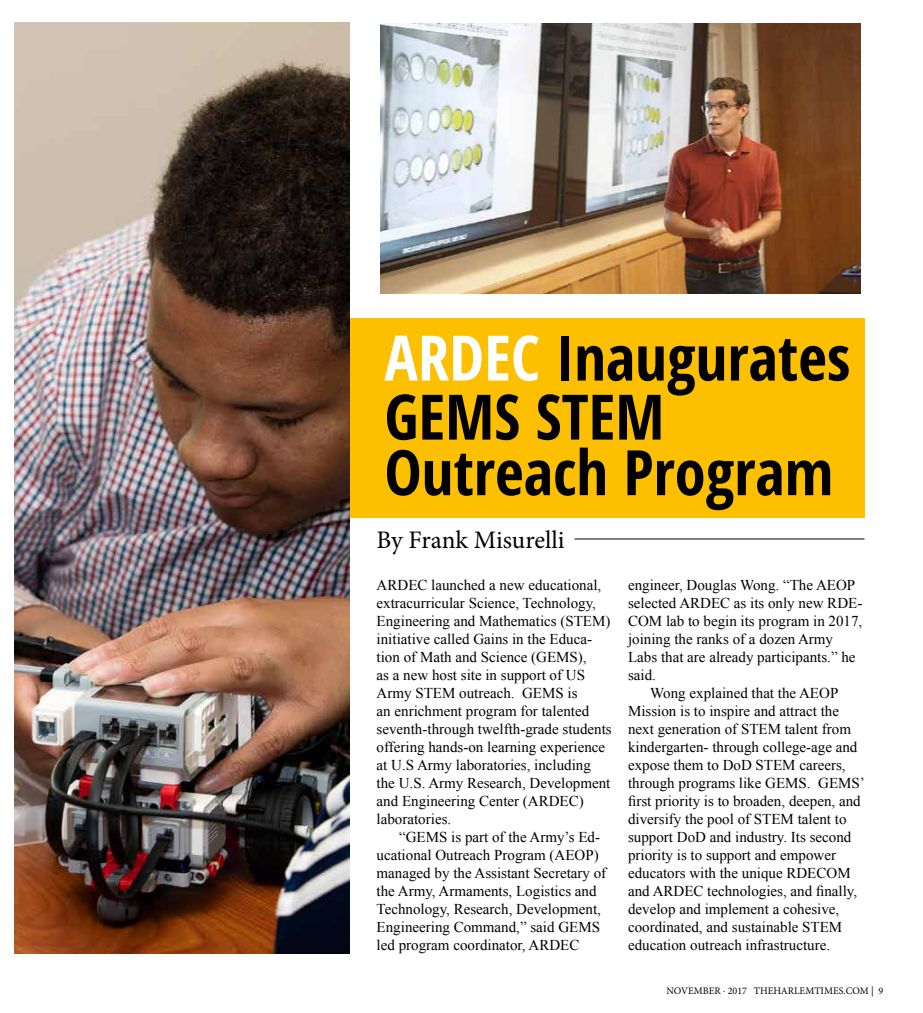
<style>
.page{position:relative;width:923px;height:1013px;background:#fff}
.page>*{position:absolute;margin:0;border:0;box-sizing:border-box;transform-origin:0 0}
.t1{font:700 condensed 62.62px/57.2px "Open Sans";color:#000}
.t2{font:25.25px "Minion Pro";letter-spacing:-.005em;color:#000}
.t3{font:15px/18px "Times New Roman";color:#000}
.t4{font:10.12px "Minion Pro";color:#000}
.s1{color:#fff}
</style>
<div class="page">
<div style="left:14px;top:318px;width:850px;height:200px;background:#fdc000"></div>
<img style="left:14px;top:23px;width:335px;height:930px">
<img style="left:380px;top:24px;width:480px;height:269px">
<hr style="left:574px;top:538px;width:290px;height:1px;background:#000">
<h1 class="t1" style="left:384px;top:328px;width:467px"><span class="s1">ARDEC</span> Inaugurates<br>GEMS STEM<br>Outreach Program</h1>
<h2 class="t2" style="left:376px;top:523px;width:189px">By Frank Misurelli</h2>
<p class="t3" style="left:376px;top:575px;width:236px">ARDEC launched a new educational, extracurricular Science, Technology, Engineering and Mathematics (STEM) initiative called Gains in the Educa&shy;tion of Math and Science (GEMS),<br>as a new host site in support of US Army STEM outreach. GEMS is<br>an enrichment program for talented seventh-through twelfth-grade students offering hands-on learning experience at U.S Army laboratories, including the U.S. Army Research, Development and Engineering Center (ARDEC) laboratories.</p>
<p class="t3" style="left:376px;top:827px;width:231px;text-indent:22px">“GEMS is part of the Army’s Ed&shy;ucational Outreach Program (AEOP) managed by the Assistant Secretary of the Army, Armaments, Logistics and Technology, Research, Development, Engineering Command,” said GEMS led program coordinator, ARDEC</p>
<p class="t3" style="left:628px;top:575px;width:229px">engineer, Douglas Wong. “The AEOP</p>
<p class="t3" style="left:628px;top:593px;width:236px">selected ARDEC as its only new RDE-</p>
<p class="t3" style="left:628px;top:611px;width:236px">COM lab to begin its program in 2017,</p>
<p class="t3" style="left:628px;top:629px;width:206px">joining the ranks of a dozen Army</p>
<p class="t3" style="left:628px;top:647px;width:229px">Labs that are already participants.” he</p>
<p class="t3" style="left:628px;top:665px;width:29px">said.</p>
<p class="t3" style="left:650px;top:683px;width:189px">Wong explained that the AEOP</p>
<p class="t3" style="left:628px;top:701px;width:212px">Mission is to inspire and attract the</p>
<p class="t3" style="left:628px;top:719px;width:224px">next generation of STEM talent from</p>
<p class="t3" style="left:628px;top:737px;width:231px">kindergarten- through college-age and</p>
<p class="t3" style="left:628px;top:755px;width:219px">expose them to DoD STEM careers,</p>
<p class="t3" style="left:628px;top:773px;width:238px">through programs like GEMS. GEMS’</p>
<p class="t3" style="left:628px;top:791px;width:234px">first priority is to broaden, deepen, and</p>
<p class="t3" style="left:628px;top:809px;width:220px">diversify the pool of STEM talent to</p>
<p class="t3" style="left:628px;top:827px;width:225px">support DoD and industry. Its second</p>
<p class="t3" style="left:628px;top:845px;width:209px">priority is to support and empower</p>
<p class="t3" style="left:628px;top:863px;width:224px">educators with the unique RDECOM</p>
<p class="t3" style="left:628px;top:881px;width:230px">and ARDEC technologies, and finally,</p>
<p class="t3" style="left:628px;top:899px;width:213px">develop and implement a cohesive,</p>
<p class="t3" style="left:628px;top:917px;width:216px">coordinated, and sustainable STEM</p>
<p class="t3" style="left:628px;top:935px;width:204px">education outreach infrastructure.</p>
<p class="t4" style="left:666px;top:984px;width:218px">NOVEMBER 2017 THEHARLEMTIMES.COM | 9</p>
<p class="t4" style="left:723px;top:982px;width:4px">.</p>
</div>
